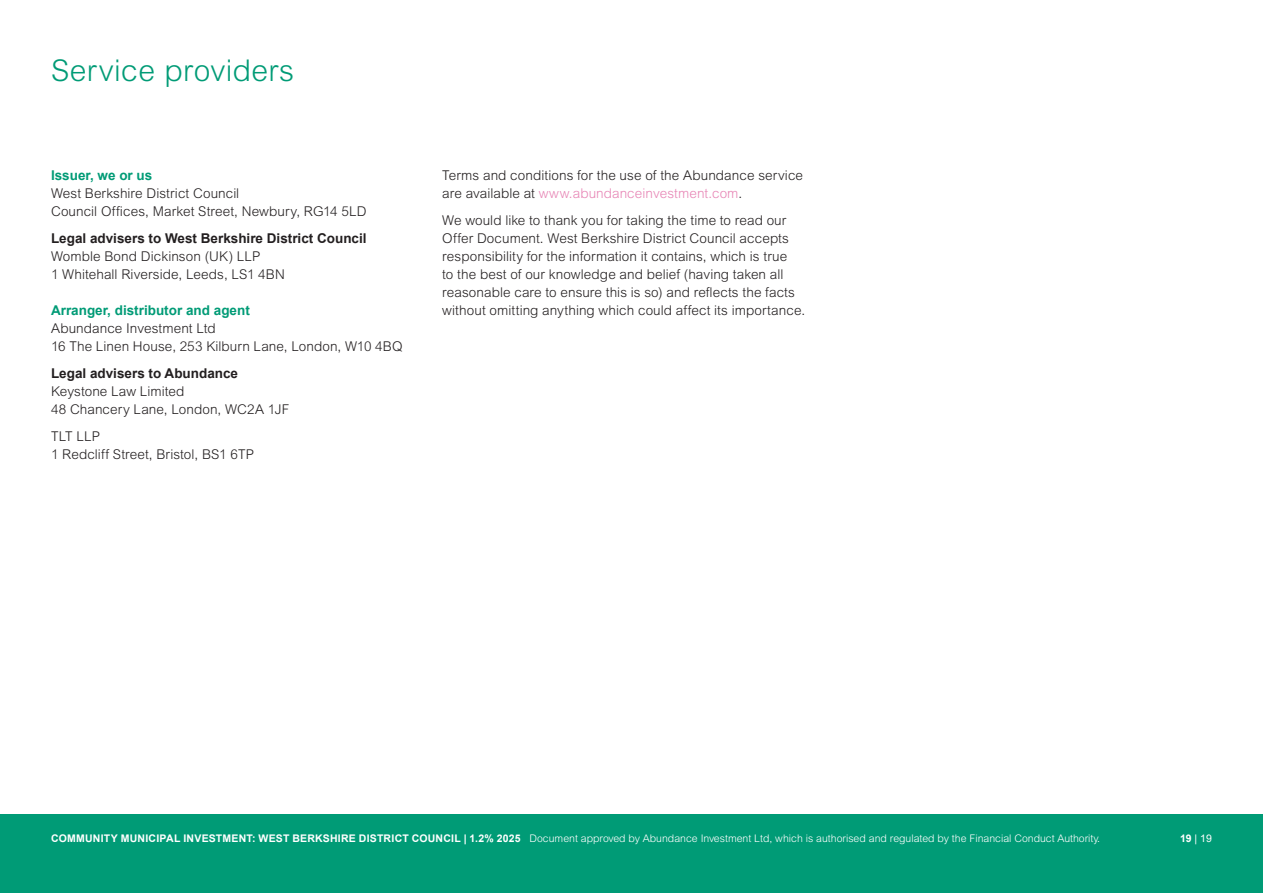
<style>
.page{position:relative;width:1263px;height:893px;background:#fff}
.page>*{position:absolute;margin:0;border:0;box-sizing:border-box;transform-origin:0 0}
.t1{font:300 30px "Arial MT Std";letter-spacing:.01em;color:#009b76}
.No_Spacing{font:300 13.5px/18px "Arial MT Std";letter-spacing:.005em;color:#231f20}
.No_Spacing-2{font:700 13.5px "Arial";color:#231f20}
.No_Spacing-3{font:700 13.5px "Arial";color:#009b76}
.t2{font:300 10.5px "Arial MT Std";color:#fff}
.t3{font:10.5px "Arial";color:#fff}
.s1{color:#e785b5}
.s2{font-family:"Arial";font-weight:700}
.s3{font-weight:700}
</style>
<div class="page">
<div style="left:0;top:814px;width:1263px;height:79px;background:#009b76"></div>
<p class="t1" style="left:51px;top:53px;width:245px">Service providers</p>
<p class="No_Spacing-3" style="left:51px;top:166px;width:103px">Issuer, we or us</p>
<p class="No_Spacing" style="left:51px;top:184px;width:190px">West Berkshire District Council</p>
<p class="No_Spacing" style="left:51px;top:202px;width:317px">Council Offices, Market Street, Newbury, RG14 5LD</p>
<p class="No_Spacing-2" style="left:51px;top:229px;width:317px">Legal advisers to West Berkshire District Council</p>
<p class="No_Spacing" style="left:51px;top:247px;width:211px">Womble Bond Dickinson (UK) LLP</p>
<p class="No_Spacing" style="left:51px;top:265px;width:235px">1 Whitehall Riverside, Leeds, LS1 4BN</p>
<p class="No_Spacing-3" style="left:51px;top:301px;width:200px">Arranger, distributor and agent</p>
<p class="No_Spacing" style="left:51px;top:319px;width:166px">Abundance Investment Ltd</p>
<p class="No_Spacing" style="left:51px;top:337px;width:353px">16 The Linen House, 253 Kilburn Lane, London, W10 4BQ</p>
<p class="No_Spacing-2" style="left:51px;top:364px;width:189px">Legal advisers to Abundance</p>
<p class="No_Spacing" style="left:51px;top:382px;width:135px">Keystone Law Limited</p>
<p class="No_Spacing" style="left:51px;top:400px;width:240px">48 Chancery Lane, London, WC2A 1JF</p>
<p class="No_Spacing" style="left:51px;top:427px;width:50px">TLT LLP</p>
<p class="No_Spacing" style="left:51px;top:445px;width:205px">1 Redcliff Street, Bristol, BS1 6TP</p>
<p class="No_Spacing" style="left:442px;top:166px;width:362px">Terms and conditions for the use of the Abundance service are available at <span class="s1">www.abundanceinvestment.com</span>.</p>
<p class="No_Spacing" style="left:442px;top:211px;width:364px">We would like to thank you for taking the time to read our Offer Document. West Berkshire District Council accepts responsibility for the information it contains, which is true<br>to the best of our knowledge and belief (having taken all reasonable care to ensure this is so) and reflects the facts without omitting anything which could affect its importance.</p>
<p class="t2" style="left:51px;top:832px;width:1050px"><span class="s2">COMMUNITY MUNICIPAL INVESTMENT: WEST BERKSHIRE DISTRICT COUNCIL | 1.2% 2025</span> Document approved by Abundance Investment Ltd, which is authorised and regulated by the Financial Conduct Authority.</p>
<p class="t3" style="left:1180px;top:831px;width:33px"><span class="s3">19</span> | 19</p>
</div>
